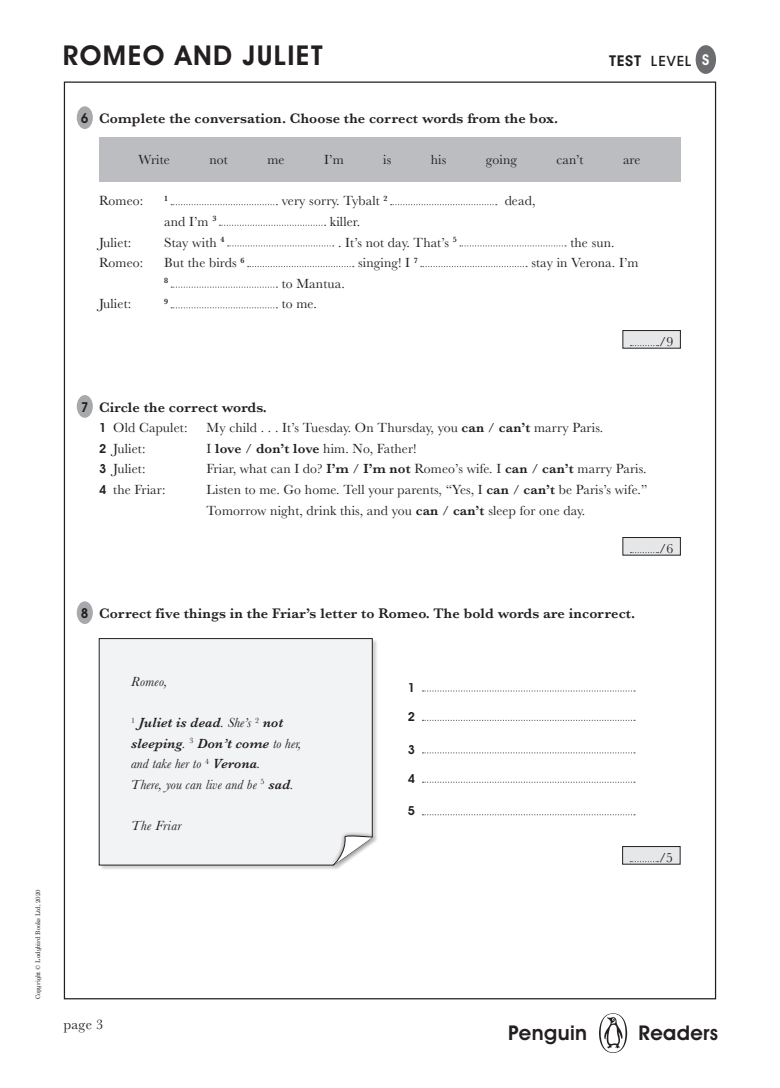
<style>
.page{position:relative;width:780px;height:1088px;background:#fff}
.page>*{position:absolute;margin:0;border:0;box-sizing:border-box;transform-origin:0 0}
.t1{font:600 27.5px "Avant Garde IT Cby BT";letter-spacing:.05em;color:#231f20}
.t2{font:600 20.5px "Avant Garde IT Cby BT";letter-spacing:.02em;color:#231f20}
.t3{font:600 14.38px "Baskerville";letter-spacing:.01em;color:#231f20}
.t4{font:14.38px "Baskerville";color:#231f20}
.t5{font:13.75px/20.6px "Baskerville";letter-spacing:.01em;color:#231f20}
.t6{font:italic 13.75px/20.6px "Baskerville";letter-spacing:.01em;color:#231f20}
.t7{font:500 13.75px "ITC Avant Garde Std";letter-spacing:.05em;color:#231f20}
.t8{font:italic 13.75px "Baskerville";letter-spacing:.03em;color:#231f20}
.t9{font:600 13.75px "Avant Garde IT Cby BT";color:#231f20;scale:.96 1}
.t10{font:600 12.5px "Avant Garde IT Cby BT";color:#231f20}
.t11{font:600 8px "Baskerville";color:#231f20}
.t12{font:6.25px "Century Schlbk Penguin Inf";color:#231f20}
.s1{font-weight:600;font-size:14.38px}
.s2{font-family:"Avant Garde IT Cby BT";font-weight:600;font-size:15px;color:#fff}
.s3{font-family:"Avant Garde IT Cby BT";font-weight:600;font-size:12.5px}
.s4{font-weight:600}
</style>
<div class="page">
<svg style="left:599px;top:1013px;width:28px;height:40px"></svg>
<svg style="left:600px;top:1014px;width:25px;height:38px"></svg>
<div style="left:695px;top:45px;width:21px;height:29px;background:#6c6d70;border-radius:50%"></div>
<div style="left:100px;top:639px;width:278px;height:232px;background:#231f20;opacity:.2"></div>
<div style="left:99px;top:638px;width:273px;height:227px;background:#f2f3f4"></div>
<div style="left:329px;top:831px;width:47px;height:38px;background:#231f20;opacity:.8"></div>
<svg style="left:333px;top:834px;width:39px;height:31px"></svg>
<div style="left:99px;top:138px;width:581px;height:44px;background:#bcbdc0"></div>
<div style="left:77px;top:106px;width:16px;height:23px;background:#a8a9ad;border-radius:50%"></div>
<div style="left:77px;top:395px;width:16px;height:23px;background:#a8a9ad;border-radius:50%"></div>
<div style="left:77px;top:601px;width:16px;height:23px;background:#a8a9ad;border-radius:50%"></div>
<svg style="left:171px;top:204px;width:106px;height:1px"></svg>
<svg style="left:390px;top:204px;width:107px;height:1px"></svg>
<svg style="left:219px;top:225px;width:106px;height:1px"></svg>
<svg style="left:228px;top:245px;width:106px;height:1px"></svg>
<svg style="left:460px;top:245px;width:106px;height:1px"></svg>
<svg style="left:248px;top:266px;width:106px;height:1px"></svg>
<svg style="left:421px;top:266px;width:106px;height:1px"></svg>
<svg style="left:171px;top:286px;width:106px;height:2px"></svg>
<svg style="left:171px;top:307px;width:106px;height:1px"></svg>
<div style="left:622px;top:330px;width:58px;height:18px;background:#e6e7e9"></div>
<div style="left:622px;top:330px;width:58px;height:18px;border:1px solid #231f20"></div>
<svg style="left:630px;top:345px;width:28px;height:1px"></svg>
<div style="left:622px;top:537px;width:58px;height:18px;background:#e6e7e9"></div>
<div style="left:622px;top:537px;width:58px;height:18px;border:1px solid #231f20"></div>
<svg style="left:630px;top:552px;width:28px;height:1px"></svg>
<svg style="left:422px;top:690px;width:213px;height:1px"></svg>
<svg style="left:422px;top:720px;width:213px;height:1px"></svg>
<svg style="left:422px;top:752px;width:213px;height:1px"></svg>
<svg style="left:422px;top:781px;width:213px;height:2px"></svg>
<svg style="left:422px;top:814px;width:213px;height:1px"></svg>
<div style="left:622px;top:846px;width:58px;height:18px;background:#e6e7e9"></div>
<div style="left:622px;top:846px;width:58px;height:18px;border:1px solid #231f20"></div>
<svg style="left:630px;top:861px;width:28px;height:1px"></svg>
<p class="t12" style="left:34px;top:999px;width:112px;rotate:-90deg">Copyright © Ladybird Books Ltd, 2020</p>
<h1 class="t1" style="left:63px;top:39px;width:261px">ROMEO AND JULIET</h1>
<p class="t7" style="left:609px;top:52px;width:102px"><span class="s1">TEST</span> LEVEL <span class="s2">S</span></p>
<p class="t9" style="left:81px;top:110px;width:9px">6</p>
<p class="t3" style="left:99px;top:108px;width:460px">Complete the conversation. Choose the correct words from the box.</p>
<p class="t5" style="left:138px;top:149px;width:33px">Write</p>
<p class="t5" style="left:209px;top:149px;width:20px">not</p>
<p class="t5" style="left:267px;top:149px;width:19px">me</p>
<p class="t5" style="left:324px;top:149px;width:21px">I’m</p>
<p class="t5" style="left:383px;top:149px;width:10px">is</p>
<p class="t5" style="left:431px;top:149px;width:17px">his</p>
<p class="t5" style="left:486px;top:149px;width:33px">going</p>
<p class="t5" style="left:556px;top:149px;width:28px">can’t</p>
<p class="t5" style="left:623px;top:149px;width:19px">are</p>
<p class="t5" style="left:99px;top:191px;width:46px">Romeo:</p>
<p class="t11" style="left:164px;top:192px;width:6px">1</p>
<p class="t5" style="left:282px;top:191px;width:107px">very sorry. Tybalt <sup>2</sup></p>
<p class="t5" style="left:504px;top:191px;width:32px">dead,</p>
<p class="t5" style="left:164px;top:211px;width:54px">and I’m <sup>3</sup></p>
<p class="t5" style="left:330px;top:211px;width:32px">killer.</p>
<p class="t5" style="left:99px;top:232px;width:34px">Juliet:</p>
<p class="t5" style="left:164px;top:232px;width:62px">Stay with <sup>4</sup></p>
<p class="t5" style="left:338px;top:232px;width:120px">. It’s not day. That’s <sup>5</sup></p>
<p class="t5" style="left:570px;top:232px;width:46px">the sun.</p>
<p class="t5" style="left:99px;top:253px;width:46px">Romeo:</p>
<p class="t5" style="left:164px;top:253px;width:82px">But the birds <sup>6</sup></p>
<p class="t5" style="left:358px;top:253px;width:61px">singing! I <sup>7</sup></p>
<p class="t5" style="left:531px;top:253px;width:109px">stay in Verona. I’m</p>
<p class="t11" style="left:164px;top:275px;width:6px">8</p>
<p class="t5" style="left:282px;top:273px;width:65px">to Mantua.</p>
<p class="t5" style="left:99px;top:294px;width:34px">Juliet:</p>
<p class="t11" style="left:164px;top:296px;width:6px">9</p>
<p class="t5" style="left:282px;top:294px;width:37px">to me.</p>
<p class="t5" style="left:659px;top:332px;width:16px">/9</p>
<p class="t9" style="left:81px;top:398px;width:9px">7</p>
<p class="t3" style="left:99px;top:397px;width:169px">Circle the correct words.</p>
<p class="t5" style="left:99px;top:418px;width:90px"><span class="s3">1</span> Old Capulet:</p>
<p class="t5" style="left:207px;top:418px;width:398px">My child . . . It’s Tuesday. On Thursday, you <span class="s4">can</span> / <span class="s4">can’t</span> marry Paris.</p>
<p class="t5" style="left:99px;top:438px;width:48px"><span class="s3">2</span> Juliet:</p>
<p class="t5" style="left:207px;top:438px;width:211px">I <span class="s4">love</span> / <span class="s4">don’t love</span> him. No, Father!</p>
<p class="t5" style="left:99px;top:459px;width:48px"><span class="s3">3</span> Juliet:</p>
<p class="t5" style="left:207px;top:459px;width:441px">Friar, what can I do? <span class="s4">I’m</span> / <span class="s4">I’m not</span> Romeo’s wife. I <span class="s4">can</span> / <span class="s4">can’t</span> marry Paris.</p>
<p class="t5" style="left:99px;top:479px;width:68px"><span class="s3">4</span> the Friar:</p>
<p class="t5" style="left:207px;top:479px;width:442px">Listen to me. Go home. Tell your parents, “Yes, I <span class="s4">can</span> / <span class="s4">can’t</span> be Paris’s wife.”<br>Tomorrow night, drink this, and you <span class="s4">can</span> / <span class="s4">can’t</span> sleep for one day.</p>
<p class="t5" style="left:659px;top:539px;width:16px">/6</p>
<p class="t9" style="left:81px;top:605px;width:9px">8</p>
<p class="t3" style="left:99px;top:603px;width:537px">Correct five things in the Friar’s letter to Romeo. The bold words are incorrect.</p>
<p class="t6" style="left:131px;top:671px;width:38px">Romeo,</p>
<p class="t6" style="left:131px;top:712px;width:172px"><sup>1</sup> <span class="s4">Juliet is dead</span>. She’s <sup>2</sup> <span class="s4">not sleeping</span>. <sup>3</sup> <span class="s4">Don’t come</span> to her, and take her to <sup>4</sup> <span class="s4">Verona</span>.<br>There, you can live and be <sup>5</sup> <span class="s4">sad</span>.</p>
<p class="t8" style="left:131px;top:817px;width:52px">The Friar</p>
<p class="t10" style="left:407px;top:680px;width:9px">1</p>
<p class="t10" style="left:407px;top:709px;width:9px">2</p>
<p class="t10" style="left:407px;top:741px;width:9px">3</p>
<p class="t10" style="left:407px;top:771px;width:9px">4</p>
<p class="t10" style="left:407px;top:803px;width:9px">5</p>
<p class="t5" style="left:659px;top:848px;width:16px">/5</p>
<p class="t4" style="left:64px;top:1015px;width:41px">page 3</p>
<h2 class="t2" style="left:508px;top:1020px;width:81px">Penguin</h2>
<h2 class="t2" style="left:638px;top:1020px;width:81px">Readers</h2>
</div>
